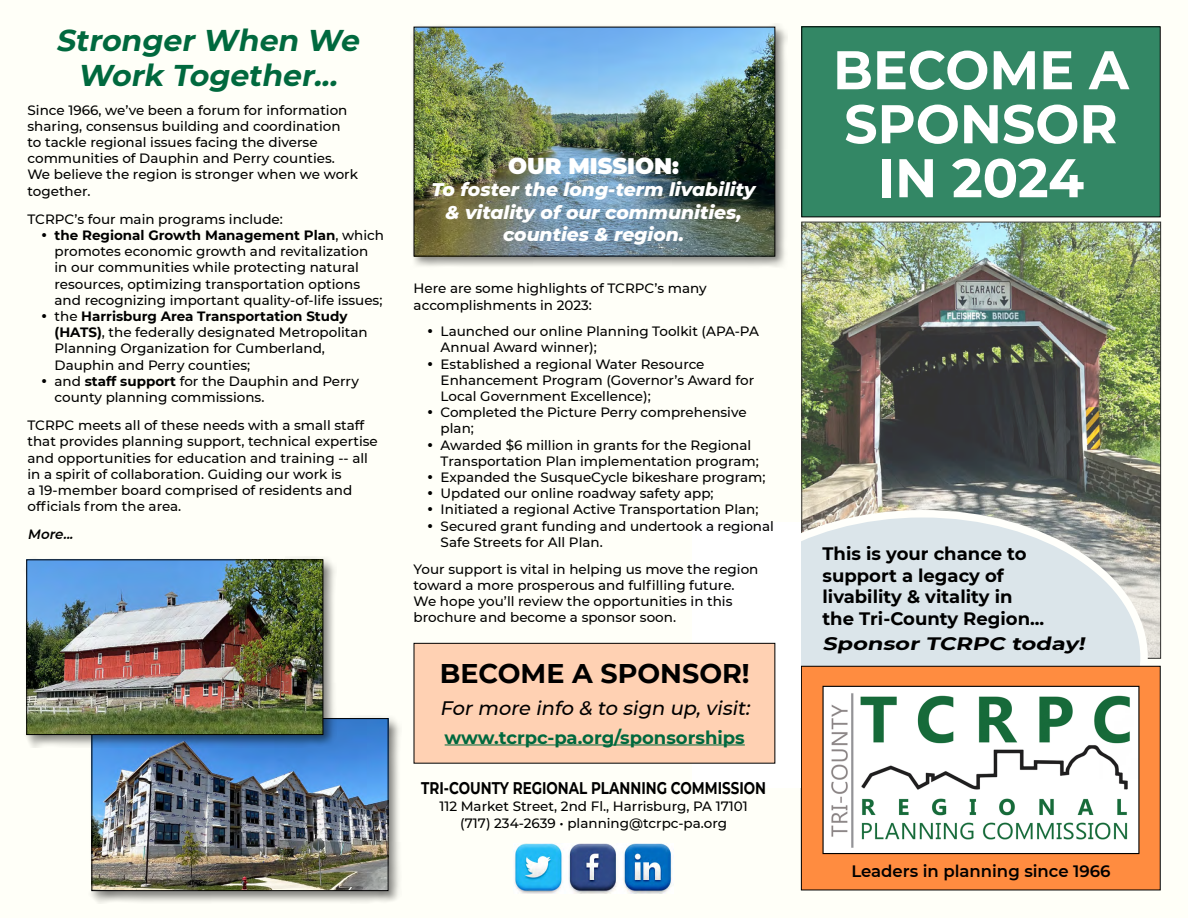
<style>
.page{position:relative;width:1188px;height:918px;background:#fffff8}
.page>*{position:absolute;margin:0;border:0;box-sizing:border-box;transform-origin:0 0}
.t1{font:700 54.3px/54px "Montserrat";color:#fff;text-align:center;scale:.96 1}
.t2{font:italic 700 30px/34.5px "Montserrat";color:#00693e;text-align:center}
.t3{font:700 27px "Montserrat";color:#000}
.t4{font:900 22.5px "Montserrat";color:#fff}
.t5{font:italic 500 19.5px "Montserrat";color:#000}
.t6{font:italic 800 18.75px/22.5px "Montserrat";color:#fff;text-align:center}
.t7{font:700 18px/21.6px "Montserrat";color:#000}
.t8{font:700 18px "Montserrat";color:#00693e}
.t9{font:italic 700 18px "Montserrat";color:#000;scale:1.25 1}
.t10{font:700 16.8px "Montserrat";color:#000;scale:.8 1}
.t11{font:600 16.5px "Montserrat";color:#000}
.t12{font:500 13.5px/16.2px "Montserrat";color:#000}
.t13{font:italic 600 13.5px "Montserrat";color:#000}
.s1{font-weight:700}
</style>
<div class="page">
<img style="left:803px;top:224px;width:356px;height:433px">
<div style="left:701px;top:514px;width:443px;height:287px;background:#dbe5ea;border-radius:50%"></div>
<div style="left:802px;top:27px;width:358px;height:190px;background:#338765"></div>
<div style="left:801px;top:26px;width:360px;height:191px;border:1px solid #000"></div>
<div style="left:801px;top:666px;width:359px;height:224px;background:#ff8c40"></div>
<div style="left:801px;top:666px;width:360px;height:224px;border:1px solid #000"></div>
<img style="left:825px;top:688px;width:312px;height:164px">
<div style="left:823px;top:686px;width:316px;height:168px;border:1px solid #000"></div>
<div style="left:692px;top:522px;width:108px;height:266px;background:#fff"></div>
<img style="left:513px;top:843px;width:159px;height:50px">
<div style="left:410px;top:23px;width:378px;height:247px;background:#000;opacity:.5"></div>
<img style="left:416px;top:29px;width:357px;height:225px">
<div style="left:414px;top:27px;width:361px;height:229px;border:1px solid #000"></div>
<div style="left:414px;top:643px;width:361px;height:120px;background:#ffd1b3"></div>
<div style="left:414px;top:643px;width:361px;height:121px;border:1px solid #000"></div>
<hr style="left:445px;top:745px;width:300px;height:1px;background:#00693e">
<div style="left:88px;top:715px;width:314px;height:189px;background:#000;opacity:.5"></div>
<img style="left:94px;top:720px;width:292px;height:169px">
<div style="left:92px;top:718px;width:296px;height:173px;border:1px solid #000"></div>
<div style="left:23px;top:556px;width:313px;height:192px;background:#000;opacity:.5"></div>
<img style="left:28px;top:561px;width:293px;height:172px">
<div style="left:26px;top:559px;width:297px;height:176px;border:1px solid #000"></div>
<h2 class="t2" style="left:56px;top:22px;width:311px">StrongerWhen We<br>Work Together...</h2>
<p class="t12" style="left:28px;top:101px;width:332px">Since 1966, we’ve been a forum for information sharing, consensus building and coordination<br>to tackle regional issues facing the diverse communities of Dauphin and Perry counties.<br>We believe the region is stronger when we work together.</p>
<p class="t12" style="left:28px;top:210px;width:257px">TCRPC’s four main programs include:</p>
<p class="t12" style="left:55px;top:227px;width:331px;text-indent:-14px">• <span class="s1">the Regional Growth Management Plan</span>, which promotes economic growth and revitalization in our communities while protecting natural resources, optimizing transportation options and recognizing important quality-of-life issues;</p>
<p class="t12" style="left:55px;top:308px;width:315px;text-indent:-14px">• the <span class="s1">Harrisburg Area Transportation Study (HATS)</span>, the federally designated Metropolitan Planning Organization for Cumberland, Dauphin and Perry counties;</p>
<p class="t12" style="left:55px;top:372px;width:306px;text-indent:-14px">• and <span class="s1">staff support</span> for the Dauphin and Perry county planning commissions.</p>
<p class="t12" style="left:28px;top:417px;width:352px">TCRPC meets all of these needs with a small staff that provides planning support, technical expertise and opportunities for education and training -- all in a spirit of collaboration. Guiding our work is<br>a 19-member board comprised of residents and officials from the area.</p>
<p class="t13" style="left:28px;top:525px;width:50px">More...</p>
<h3 class="t4" style="left:508px;top:149px;width:173px">OUR MISSION:</h3>
<h3 class="t6" style="left:432px;top:177px;width:325px">To foster the long-term livability &amp; vitality of our communities, counties &amp; region.</h3>
<p class="t12" style="left:414px;top:280px;width:295px">Here are some highlights of TCRPC’s many accomplishments in 2023:</p>
<p class="t12" style="left:441px;top:323px;width:320px;text-indent:-14px">• Launched our online Planning Toolkit (APA-PA<br>Annual Award winner);</p>
<p class="t12" style="left:441px;top:355px;width:315px;text-indent:-14px">• Established a regional Water Resource<br>Enhancement Program (Governor’s Award for<br>Local Government Excellence);</p>
<p class="t12" style="left:441px;top:404px;width:308px;text-indent:-14px">• Completed the Picture Perry comprehensive plan;</p>
<p class="t12" style="left:441px;top:436px;width:320px;text-indent:-14px">• Awarded $6 million in grants for the Regional<br>Transportation Plan implementation program;</p>
<p class="t12" style="left:427px;top:469px;width:340px">• Expanded the SusqueCycle bikeshare program;</p>
<p class="t12" style="left:427px;top:485px;width:288px">• Updated our online roadway safety app;</p>
<p class="t12" style="left:427px;top:501px;width:333px">• Initiated a regional Active Transportation Plan;</p>
<p class="t12" style="left:441px;top:517px;width:335px;text-indent:-14px">• Secured grant funding and undertook a regional<br>Safe Streets for All Plan.</p>
<p class="t12" style="left:414px;top:560px;width:346px">Your support is vital in helping us move the region toward a more prosperous and fulfilling future.<br>We hope you’ll review the opportunities in this brochure and become a sponsor soon.</p>
<h3 class="t3" style="left:440px;top:654px;width:312px">BECOME A SPONSOR!</h3>
<h3 class="t5" style="left:440px;top:695px;width:316px">Formore info &amp; to sign up,visit:</h3>
<h3 class="t8" style="left:445px;top:724px;width:302px">www.tcrpc-pa.org/sponsorships</h3>
<p class="t10" style="left:421px;top:776px;width:433px">TRI-COUNTY REGIONAL PLANNING COMMISSION</p>
<p class="t12" style="left:439px;top:797px;width:310px;line-height:16.8px;text-align:center">112 Market Street, 2nd Fl., Harrisburg, PA 17101 (717) 234-2639 • planning@tcrpc-pa.org</p>
<h1 class="t1" style="left:833px;top:40px;width:310px">BECOME A<br>SPONSOR<br>IN 2024</h1>
<h3 class="t7" style="left:823px;top:542px;width:223px">This is your chance to support a legacy of livability &amp; vitality in the Tri-County Region...</h3>
<h3 class="t9" style="left:823px;top:630px;width:215px">Sponsor TCRPC today!</h3>
<p class="t11" style="left:851px;top:859px;width:261px">Leaders in planning since 1966</p>
</div>
